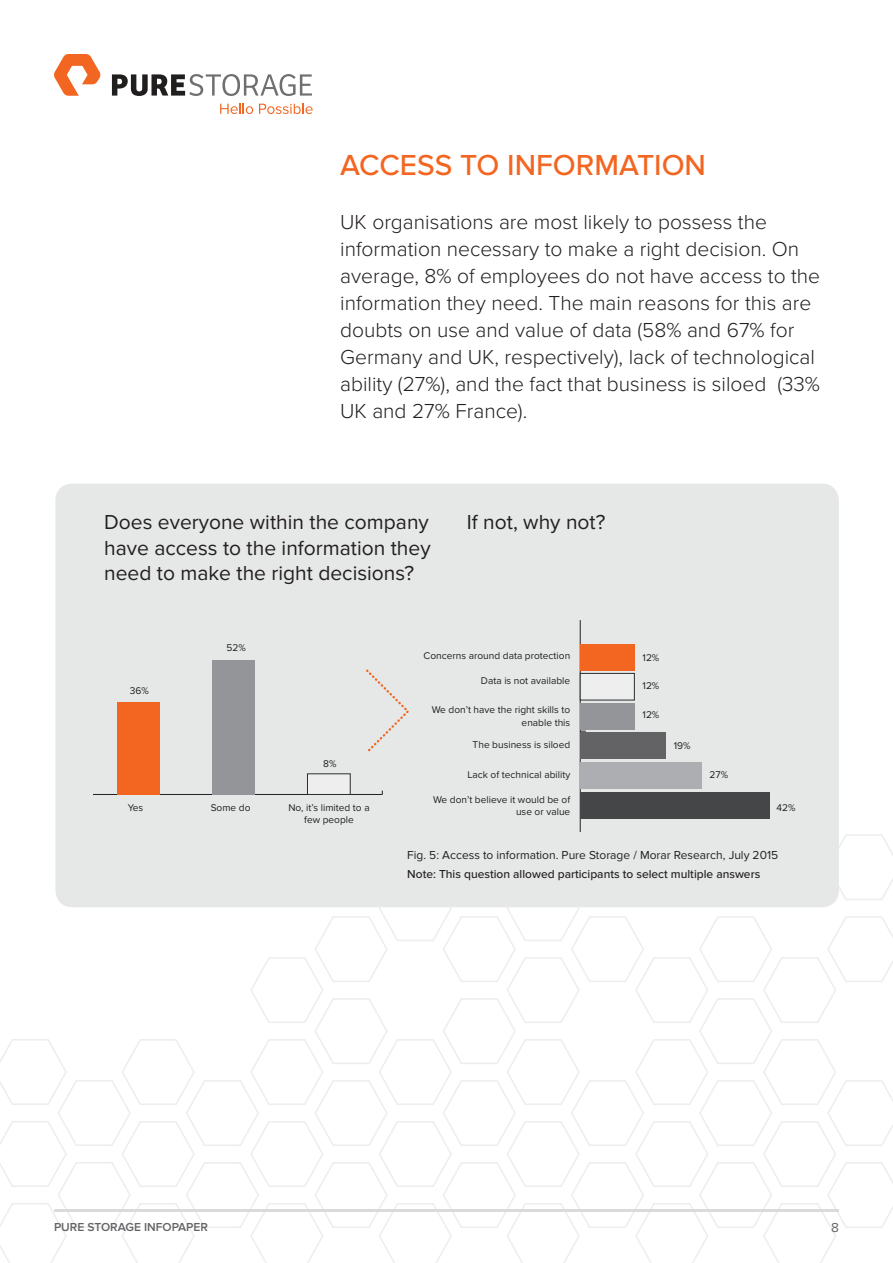
<style>
.page{position:relative;width:893px;height:1263px;background:#fff}
.page>*{position:absolute;margin:0;border:0;box-sizing:border-box;transform-origin:0 0}
.t1{font:500 30px "Proxima Nova";color:#f36621}
.t2{font:300 21px/27px "Proxima Nova";color:#231f20}
.t3{font:21px/25.2px "Proxima Nova";color:#231f20;text-align:justify}
.t4{font:13.5px "Proxima Nova";color:#636366}
.t5{font:12px "Proxima Nova";color:#231f20}
.t6{font:500 12px "Proxima Nova";color:#231f20}
.t7{font:600 12px "Proxima Nova";color:#636366}
.t8{font:10.5px "Myriad Pro";color:#231f20}
.t9{font:10.2px/12.1px "Proxima Nova";color:#231f20;text-align:right}
</style>
<div class="page">
<svg style="left:1px;top:834px;width:892px;height:429px"></svg>
<hr style="left:54px;top:1209px;width:785px;height:2px;background:#dbdada">
<svg style="left:54px;top:54px;width:47px;height:42px"></svg>
<svg style="left:112px;top:74px;width:200px;height:22px"></svg>
<svg style="left:220px;top:104px;width:33px;height:10px"></svg>
<svg style="left:259px;top:104px;width:54px;height:10px"></svg>
<div style="left:55px;top:483px;width:784px;height:424px;background:#e5e8e7;border-radius:17px"></div>
<hr style="left:94px;top:794px;width:288px;height:1px;background:#231f20">
<div style="left:307px;top:774px;width:43px;height:20px;background:#eeeeef"></div>
<div style="left:307px;top:773px;width:44px;height:22px;border:1px solid #292d2f"></div>
<div style="left:212px;top:660px;width:43px;height:134px;background:#939598"></div>
<div style="left:117px;top:701px;width:43px;height:93px;background:#f36621"></div>
<hr style="left:580px;top:620px;width:1px;height:212px;background:#231f20">
<div style="left:580px;top:792px;width:190px;height:26px;background:#454647"></div>
<div style="left:580px;top:762px;width:122px;height:27px;background:#adaeb2"></div>
<div style="left:580px;top:733px;width:86px;height:26px;background:#636366"></div>
<div style="left:580px;top:703px;width:54px;height:27px;background:#939598"></div>
<div style="left:580px;top:673px;width:54px;height:27px;background:#eeeeef"></div>
<div style="left:580px;top:673px;width:55px;height:27px;border:1px solid #292d2f"></div>
<div style="left:580px;top:644px;width:54px;height:26px;background:#f36621"></div>
<svg style="left:366px;top:669px;width:43px;height:83px"></svg>
<p class="t1" style="left:340px;top:147px;width:367px">ACCESS TO INFORMATION</p>
<p class="t2" style="left:340px;top:209px;width:481px">UK organisations are most likely to possess the information necessary to make a right decision. On average, 8% of employees do not have access to the information they need. The main reasons for this are doubts on use and value of data (58% and 67% for Germany and UK, respectively), lack of technological ability (27%), and the fact that business is siloed (33% UK and 27% France).</p>
<p class="t3" style="left:104px;top:510px;width:328px">Does everyone within the company have access to the information they need to make the right decisions?</p>
<p class="t3" style="left:467px;top:510px;width:140px">If not, why not?</p>
<p class="t9" style="left:130px;top:684px;width:21px">36%</p>
<p class="t9" style="left:226px;top:642px;width:21px">52%</p>
<p class="t9" style="left:323px;top:758px;width:15px">8%</p>
<p class="t9" style="left:128px;top:802px;width:17px">Yes</p>
<p class="t9" style="left:211px;top:802px;width:41px">Some do</p>
<p class="t9" style="left:288px;top:802px;width:83px;text-align:center">No, it’s limited to a few people</p>
<p class="t9" style="left:424px;top:650px;width:148px">Concerns around data protection</p>
<p class="t9" style="left:481px;top:674px;width:91px">Data is not available</p>
<p class="t9" style="left:432px;top:703px;width:140px;line-height:12.9px">We don’t have the right skills to enable this</p>
<p class="t9" style="left:473px;top:738px;width:99px">The business is siloed</p>
<p class="t9" style="left:467px;top:769px;width:104px">Lack of technical ability</p>
<p class="t9" style="left:433px;top:794px;width:139px">We don’t believe it would be of use or value</p>
<p class="t9" style="left:643px;top:652px;width:18px">12%</p>
<p class="t9" style="left:643px;top:680px;width:18px">12%</p>
<p class="t9" style="left:643px;top:709px;width:18px">12%</p>
<p class="t9" style="left:674px;top:740px;width:18px">19%</p>
<p class="t9" style="left:710px;top:769px;width:20px">27%</p>
<p class="t9" style="left:777px;top:802px;width:21px">42%</p>
<p class="t8" style="left:577px;top:844px;width:7px">0</p>
<p class="t8" style="left:620px;top:844px;width:12px">10</p>
<p class="t8" style="left:665px;top:844px;width:12px">20</p>
<p class="t8" style="left:710px;top:844px;width:12px">30</p>
<p class="t8" style="left:755px;top:844px;width:12px">40</p>
<p class="t5" style="left:407px;top:848px;width:372px">Fig. 5: Access to information. Pure Storage / Morar Research, July 2015</p>
<p class="t6" style="left:407px;top:867px;width:355px">Note: This question allowed participants to select multiple answers</p>
<p class="t7" style="left:54px;top:1220px;width:155px">PURE STORAGE INFOPAPER</p>
<p class="t4" style="left:831px;top:1220px;width:9px">8</p>
</div>
